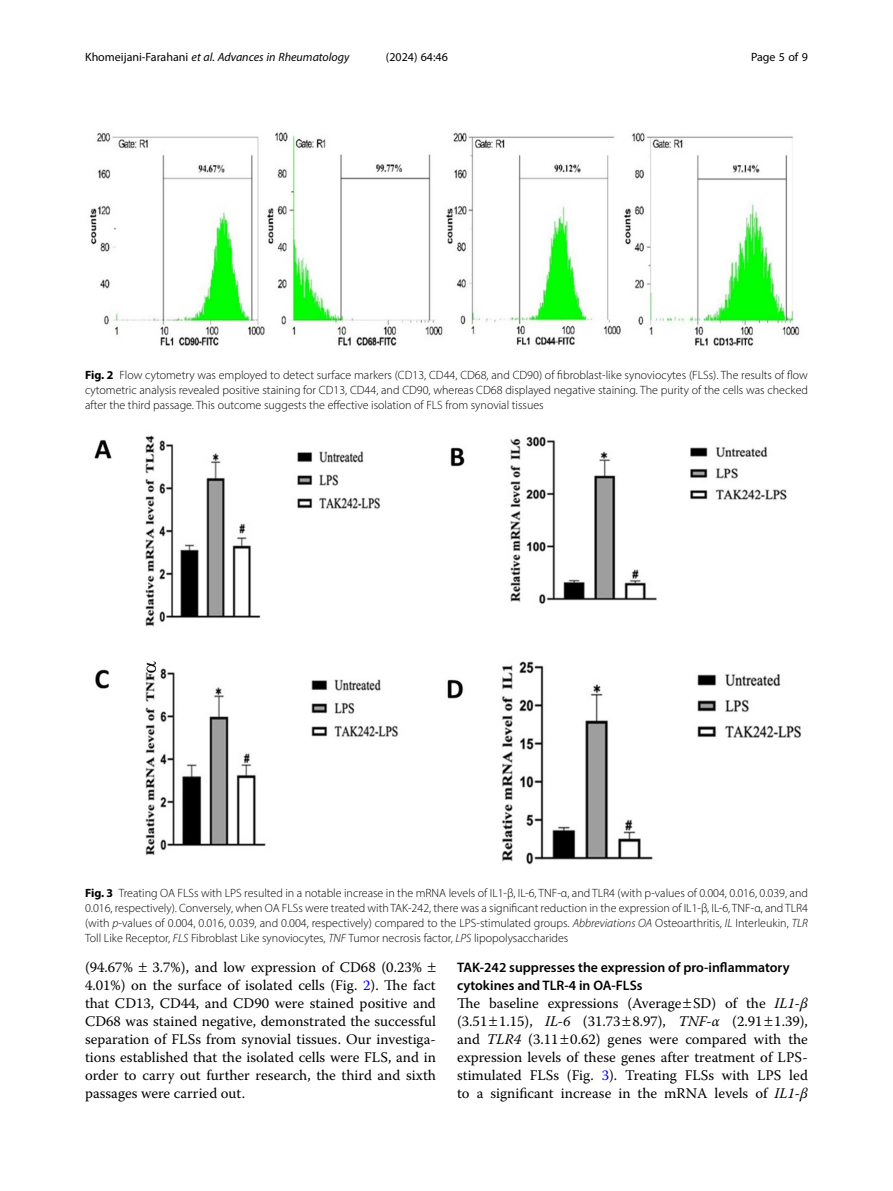
<style>
.page{position:relative;width:893px;height:1191px;background:#fff}
.page>*{position:absolute;margin:0;border:0;box-sizing:border-box;transform-origin:0 0}
.Body_Text{font:14.7px/18px "Warnock Pro";color:#000}
.Head_2{font:600 13.8px/18px "Myriad Pro";color:#000}
.Figure_Caption{font:300 12px/15px "Myriad Pro";color:#000;text-align:justify}
.t1{font:italic 12px "Myriad Pro";color:#000}
.t2{font:12px "Myriad Pro";color:#000}
.s1{font-style:normal}
.s2{font-weight:700}
.s3{font-style:italic}
.s4{color:#00f}
</style>
<div class="page">
<img style="left:94px;top:435px;width:708px;height:430px">
<img style="left:89px;top:132px;width:711px;height:215px">
<p class="t1" style="left:85px;top:50px;width:266px"><span class="s1">Khomeijani-Farahani</span> et al. Advances in Rheumatology</p>
<p class="t2" style="left:386px;top:50px;width:63px">(2024) 64:46</p>
<p class="t2" style="left:751px;top:50px;width:58px">Page 5 of 9</p>
<p class="Figure_Caption" style="left:85px;top:367px;width:724px"><span class="s2">Fig. 2</span> Flow cytometry was employed to detect surface markers (CD13, CD44, CD68, and CD90) of fibroblast-like synoviocytes (FLSs). The results of flow cytometric analysis revealed positive staining for CD13, CD44, and CD90, whereas CD68 displayed negative staining. The purity of the cells was checked after the third passage. This outcome suggests the effective isolation of FLS from synovial tissues</p>
<p class="Figure_Caption" style="left:85px;top:885px;width:724px"><span class="s2">Fig. 3</span> Treating OA FLSs with LPS resulted in a notable increase in the mRNA levels of IL1-β, IL-6, TNF-α, and TLR4 (with p-values of 0.004, 0.016, 0.039, and 0.016, respectively). Conversely, when OA FLSs were treated with TAK-242, there was a significant reduction in the expression of IL1-β, IL-6, TNF-α, and TLR4 (with <span class="s3">p</span>-values of 0.004, 0.016, 0.039, and 0.004, respectively) compared to the LPS-stimulated groups. <span class="s3">Abbreviations OA</span> Osteoarthritis, <span class="s3">IL</span> Interleukin, <span class="s3">TLR </span>Toll Like Receptor, <span class="s3">FLS</span> Fibroblast Like synoviocytes, <span class="s3">TNF</span> Tumor necrosis factor, <span class="s3">LPS</span> lipopolysaccharides</p>
<p class="Body_Text" style="left:85px;top:958px;width:352px;text-indent:67px">3.7%), and low expression of CD68 (0.23% 4.01%) on the surface of isolated cells (Fig. <span class="s4">2</span>). The fact that CD13, CD44, and CD90 were stained positive and CD68 was stained negative, demonstrated the successful separation of FLSs from synovial tissues. Our investiga&shy;tions established that the isolated cells were FLS, and in order to carry out further research, the third and sixth passages were carried out.</p>
<p class="Head_2" style="left:457px;top:958px;width:334px">TAK-242 suppresses the expression of pro-inflammatory cytokines and TLR-4 in OA-FLSs</p>
<p class="Body_Text" style="left:85px;top:958px;width:49px">(94.67%</p>
<p class="Body_Text" style="left:457px;top:994px;width:352px;text-align:justify">The baseline expressions (Average SD) of the <span class="s3">IL1-β </span>(3.51 1.15), <span class="s3">IL-6</span> (31.73 8.97), <span class="s3">TNF-α</span> (2.91 1.39), and <span class="s3">TLR4</span> (3.11 0.62) genes were compared with the expression levels of these genes after treatment of LPS&shy;stimulated FLSs (Fig. <span class="s4">3</span>). Treating FLSs with LPS led to a significant increase in the mRNA levels of <span class="s3">IL1-β</span></p>
</div>
